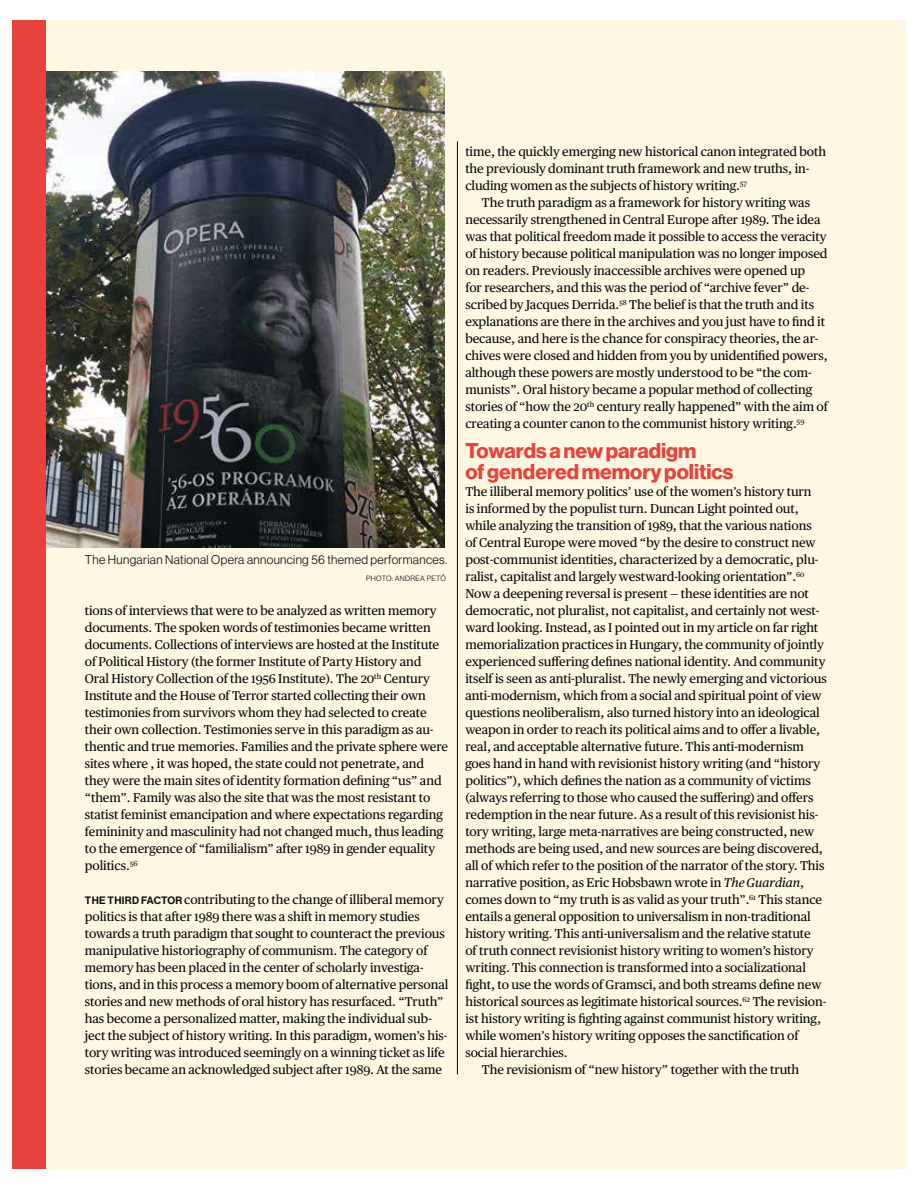
<style>
.page{position:relative;width:918px;height:1188px;background:#fff}
.page>*{position:absolute;margin:0;border:0;box-sizing:border-box;transform-origin:0 0}
.t1{font:21px/21px "N Haas Grotesk DS Pro 75 Bd";color:#e7433c}
.t2{font:12.75px/17px "Publico Text";letter-spacing:-.005em;color:#040809}
.t3{font:12.45px "N Haas Grotesk DS Pro 45 Lt";letter-spacing:.025em;color:#040809}
.t4{font:7.5px "N Haas Grotesk DS Pro 45 Lt";letter-spacing:.045em;color:#040809}
.s1{font-family:"N Haas Grotesk DS Pro 65 Md";font-size:10.5px}
.s2{font-style:italic}
</style>
<div class="page">
<div style="left:13px;top:20px;width:892px;height:1148px;background:#fef7e1"></div>
<hr style="left:457px;top:141px;width:1px;height:933px;background:#040809">
<img style="left:46px;top:71px;width:399px;height:476px">
<div style="left:13px;top:20px;width:33px;height:1148px;background:#e7433c"></div>
<p class="t3" style="left:85px;top:555px;width:364px">The Hungarian National Opera announcing 56 themed performances.</p>
<p class="t4" style="left:366px;top:576px;width:81px">PHOTO: ANDREA PETŐ</p>
<p class="t2" style="left:85px;top:603px;width:365px">tions of interviews that were to be analyzed as written memory documents. The spoken words of testimonies became written documents. Collections of interviews are hosted at the Institute of Political History (the former Institute of Party History and Oral History Collection of the 1956 Institute). The 20<sup>th</sup> Century Institute and the House of Terror started collecting their own testimonies from survivors whom they had selected to create their own collection. Testimonies serve in this paradigm as au&shy;thentic and true memories. Families and the private sphere were sites where , it was hoped, the state could not penetrate, and they were the main sites of identity formation defining “us” and “them”. Family was also the site that was the most resistant to statist feminist emancipation and where expectations regarding femininity and masculinity had not changed much, thus leading to the emergence of “familialism” after 1989 in gender equality politics.<sup>56</sup></p>
<p class="t2" style="left:85px;top:892px;width:365px"><span class="s1">THE THIRD FACTOR</span> contributing to the change of illiberal memory politics is that after 1989 there was a shift in memory studies towards a truth paradigm that sought to counteract the previous manipulative historiography of communism. The category of memory has been placed in the center of scholarly investiga&shy;tions, and in this process a memory boom of alternative personal stories and new methods of oral history has resurfaced. “Truth” has become a personalized matter, making the individual sub&shy;ject the subject of history writing. In this paradigm, women’s his&shy;tory writing was introduced seemingly on a winning ticket as life stories became an acknowledged subject after 1989. At the same</p>
<p class="t2" style="left:465px;top:144px;width:362px">time, the quickly emerging new historical canon integrated both the previously dominant truth framework and new truths, in&shy;cluding women as the subjects of history writing.<sup>57</sup></p>
<p class="t2" style="left:465px;top:195px;width:364px;text-indent:17px">The truth paradigm as a framework for history writing was necessarily strengthened in Central Europe after 1989. The idea was that political freedom made it possible to access the veracity of history because political manipulation was no longer imposed on readers. Previously inaccessible archives were opened up<br>for researchers, and this was the period of “archive fever” de&shy;scribed by Jacques Derrida.<sup>58</sup> The belief is that the truth and its explanations are there in the archives and you just have to find it because, and here is the chance for conspiracy theories, the ar&shy;chives were closed and hidden from you by unidentified powers, although these powers are mostly understood to be “the com&shy;munists”. Oral history became a popular method of collecting stories of “how the 20<sup>th</sup> century really happened” with the aim of creating a counter canon to the communist history writing.<sup>59</sup></p>
<h1 class="t1" style="left:465px;top:442px;width:270px">Towards a new paradigm<br>of gendered memory politics</h1>
<p class="t2" style="left:465px;top:484px;width:348px">The illiberal memory politics’ use of the women’s history turn</p>
<p class="t2" style="left:465px;top:501px;width:335px">is informed by the populist turn. Duncan Light pointed out,</p>
<p class="t2" style="left:465px;top:518px;width:348px">while analyzing the transition of 1989, that the various nations</p>
<p class="t2" style="left:465px;top:535px;width:352px">of Central Europe were moved “by the desire to construct new</p>
<p class="t2" style="left:465px;top:552px;width:355px">post-communist identities, characterized by a democratic, plu-</p>
<p class="t2" style="left:465px;top:569px;width:341px">ralist, capitalist and largely westward-looking orientation”.<sup>60</sup></p>
<p class="t2" style="left:465px;top:586px;width:345px">Now a deepening reversal is present — these identities are not</p>
<p class="t2" style="left:465px;top:603px;width:355px">democratic, not pluralist, not capitalist, and certainly not west-</p>
<p class="t2" style="left:465px;top:620px;width:354px">ward looking. Instead, as I pointed out in my article on far right</p>
<p class="t2" style="left:465px;top:637px;width:360px">memorialization practices in Hungary, the community of jointly</p>
<p class="t2" style="left:465px;top:654px;width:362px">experienced suffering defines national identity. And community</p>
<p class="t2" style="left:465px;top:671px;width:363px">itself is seen as anti-pluralist. The newly emerging and victorious</p>
<p class="t2" style="left:465px;top:688px;width:358px">anti-modernism, which from a social and spiritual point of view</p>
<p class="t2" style="left:465px;top:705px;width:356px">questions neoliberalism, also turned history into an ideological</p>
<p class="t2" style="left:465px;top:722px;width:356px">weapon in order to reach its political aims and to offer a livable,</p>
<p class="t2" style="left:465px;top:739px;width:340px">real, and acceptable alternative future. This anti-modernism</p>
<p class="t2" style="left:465px;top:756px;width:357px">goes hand in hand with revisionist history writing (and “history</p>
<p class="t2" style="left:465px;top:773px;width:347px">politics”), which defines the nation as a community of victims</p>
<p class="t2" style="left:465px;top:790px;width:350px">(always referring to those who caused the suffering) and offers</p>
<p class="t2" style="left:465px;top:807px;width:355px">redemption in the near future. As a result of this revisionist his-</p>
<p class="t2" style="left:465px;top:824px;width:350px">tory writing, large meta-narratives are being constructed, new</p>
<p class="t2" style="left:465px;top:841px;width:359px">methods are being used, and new sources are being discovered,</p>
<p class="t2" style="left:465px;top:858px;width:361px">all of which refer to the position of the narrator of the story. This</p>
<p class="t2" style="left:465px;top:875px;width:340px">narrative position, as Eric Hobsbawn wrote in <span class="s2">The Guardian</span>,</p>
<p class="t2" style="left:465px;top:892px;width:358px">comes down to “my truth is as valid as your truth”.<sup>61</sup> This stance</p>
<p class="t2" style="left:465px;top:909px;width:347px">entails a general opposition to universalism in non-traditional</p>
<p class="t2" style="left:465px;top:926px;width:347px">history writing. This anti-universalism and the relative statute</p>
<p class="t2" style="left:465px;top:943px;width:350px">of truth connect revisionist history writing to women’s history</p>
<p class="t2" style="left:465px;top:960px;width:342px">writing. This connection is transformed into a socializational</p>
<p class="t2" style="left:465px;top:978px;width:358px">fight, to use the words of Gramsci, and both streams define new</p>
<p class="t2" style="left:465px;top:995px;width:363px">historical sources as legitimate historical sources.<sup>62</sup> The revision-</p>
<p class="t2" style="left:465px;top:1012px;width:357px">ist history writing is fighting against communist history writing,</p>
<p class="t2" style="left:465px;top:1029px;width:335px">while women’s history writing opposes the sanctification of</p>
<p class="t2" style="left:465px;top:1046px;width:104px">social hierarchies.</p>
<p class="t2" style="left:482px;top:1063px;width:319px">The revisionism of “new history” together with the truth</p>
</div>
